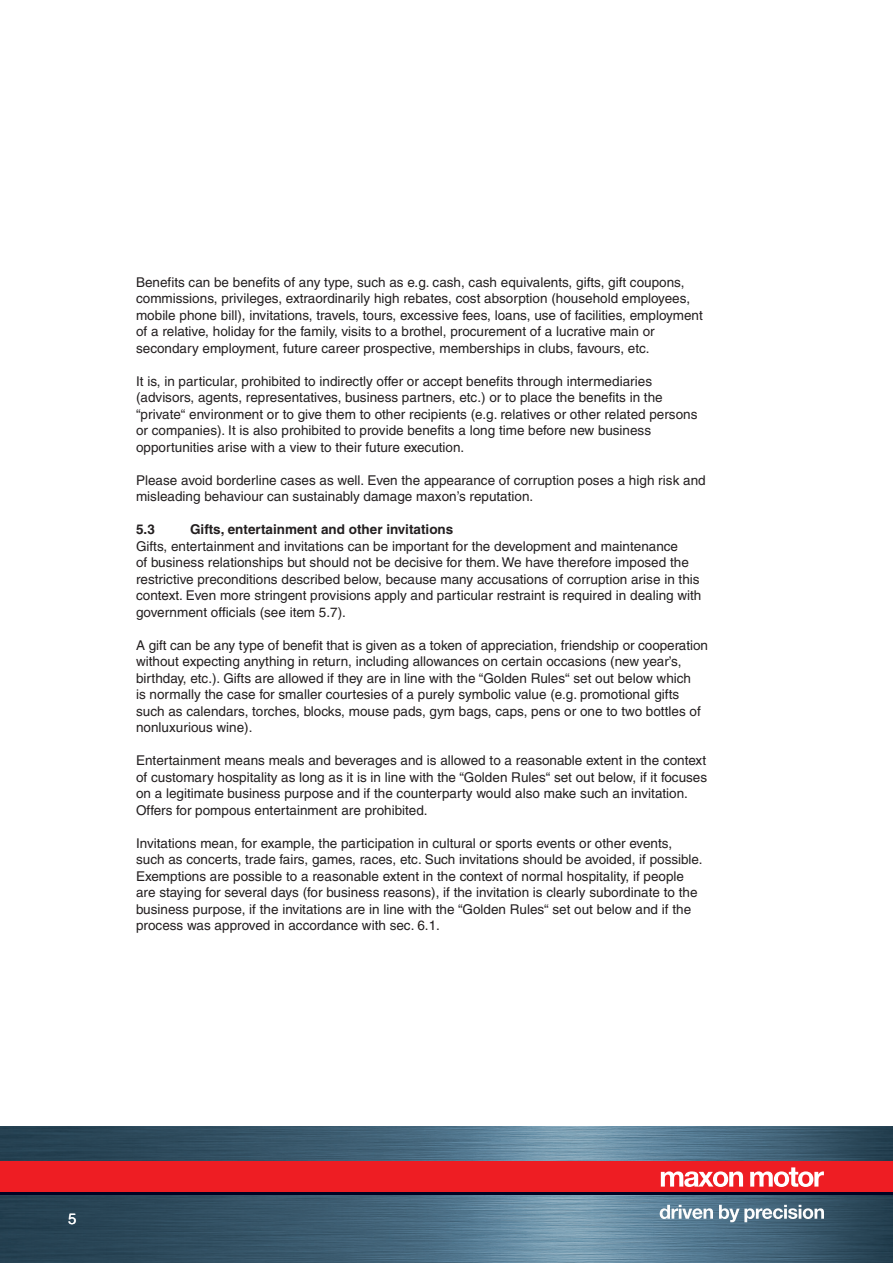
<style>
.page{position:relative;width:893px;height:1263px;background:#fff}
.page>*{position:absolute;margin:0;border:0;box-sizing:border-box;transform-origin:0 0}
.t1{font:15px "Helvetica";color:#fff}
.t2{font:13.5px/16.5px "Helvetica";color:#231f20}
.t3{font:700 13.5px "Helvetica";color:#231f20}
</style>
<div class="page">
<img style="left:0;top:1127px;width:893px;height:136px">
<div style="left:0;top:1161px;width:893px;height:31px;background:#ee1d23"></div>
<hr style="left:0;top:1192px;width:893px;height:3px;background:#000424">
<svg style="left:661px;top:1171px;width:82px;height:16px"></svg>
<svg style="left:750px;top:1167px;width:74px;height:20px"></svg>
<svg style="left:660px;top:1205px;width:53px;height:14px"></svg>
<svg style="left:719px;top:1205px;width:105px;height:17px"></svg>
<p class="t2" style="left:136px;top:274px;width:568px">Benefits can be benefits of any type, such as e.g. cash, cash equivalents, gifts, gift coupons, commissions, privileges, extraordinarily high rebates, cost absorption (household employees, mobile phone bill), invitations, travels, tours, excessive fees, loans, use of facilities, employment of a relative, holiday for the family, visits to a brothel, procurement of a lucrative main or secondary employment, future career prospective, memberships in clubs, favours, etc.</p>
<p class="t2" style="left:136px;top:373px;width:563px">It is, in particular, prohibited to indirectly offer or accept benefits through intermediaries (advisors, agents, representatives, business partners, etc.) or to place the benefits in the “private“ environment or to give them to other recipients (e.g. relatives or other related persons or companies). It is also prohibited to provide benefits a long time before new business opportunities arise with a view to their future execution.</p>
<p class="t2" style="left:136px;top:472px;width:571px">Please avoid borderline cases as well. Even the appearance of corruption poses a high risk and misleading behaviour can sustainably damage maxon’s reputation.</p>
<p class="t3" style="left:136px;top:521px;width:20px">5.3</p>
<p class="t3" style="left:190px;top:521px;width:265px">Gifts, entertainment and other invitations</p>
<p class="t2" style="left:136px;top:538px;width:567px">Gifts, entertainment and invitations can be important for the development and maintenance<br>of business relationships but should not be decisive for them. We have therefore imposed the restrictive preconditions described below, because many accusations of corruption arise in this context. Even more stringent provisions apply and particular restraint is required in dealing with government officials (see item 5.7).</p>
<p class="t2" style="left:136px;top:637px;width:573px">A gift can be any type of benefit that is given as a token of appreciation, friendship or cooperation without expecting anything in return, including allowances on certain occasions (new year’s, birthday, etc.). Gifts are allowed if they are in line with the “Golden Rules“ set out below which<br>is normally the case for smaller courtesies of a purely symbolic value (e.g. promotional gifts such as calendars, torches, blocks, mouse pads, gym bags, caps, pens or one to two bottles of nonluxurious wine).</p>
<p class="t2" style="left:136px;top:752px;width:573px">Entertainment means meals and beverages and is allowed to a reasonable extent in the context of customary hospitality as long as it is in line with the “Golden Rules“ set out below, if it focuses on a legitimate business purpose and if the counterparty would also make such an invitation.<br>Offers for pompous entertainment are prohibited.</p>
<p class="t2" style="left:136px;top:835px;width:568px">Invitations mean, for example, the participation in cultural or sports events or other events, such as concerts, trade fairs, games, races, etc. Such invitations should be avoided, if possible.<br>Exemptions are possible to a reasonable extent in the context of normal hospitality, if people are staying for several days (for business reasons), if the invitation is clearly subordinate to the business purpose, if the invitations are in line with the “Golden Rules“ set out below and if the process was approved in accordance with sec. 6.1.</p>
<p class="t1" style="left:68px;top:1209px;width:10px">5</p>
</div>
